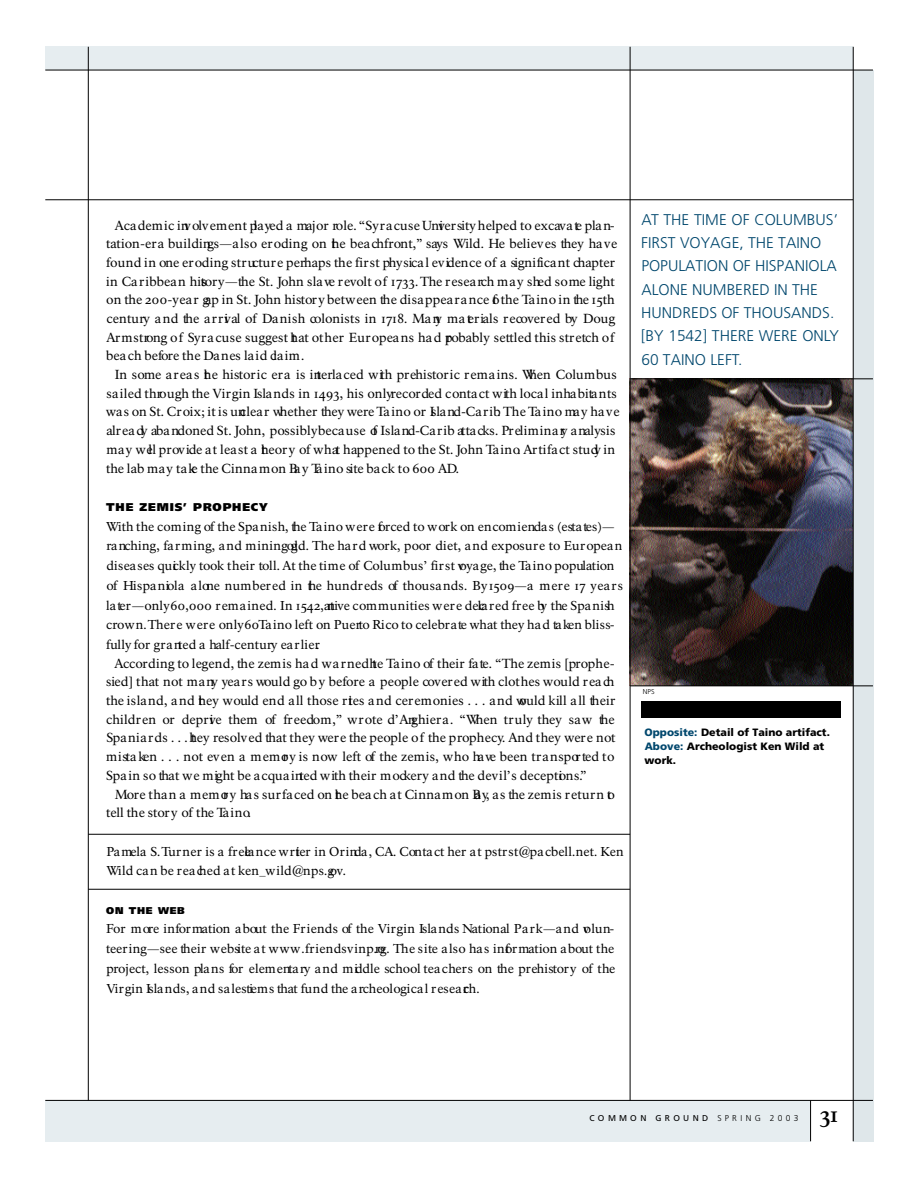
<style>
.page{position:relative;width:918px;height:1188px;background:#fff}
.page>*{position:absolute;margin:0;border:0;box-sizing:border-box;transform-origin:0 0}
.t1{font:700 21.9px "NPS Rawlinson";color:#000}
.t2{font:300 15.45px/23.2px "Frutiger";color:#00476d}
.t3{font:12.9px/18.8px "NPS Rawlinson";color:#000}
.t4{font:12.75px/19.8px "NPS Rawlinson";color:#000}
.t5{font:900 11.25px "Frutiger";letter-spacing:.095em;color:#000}
.t6{font:900 10.65px/14.1px "Frutiger";color:#000}
.t7{font:900 9.9px "Frutiger";letter-spacing:.07em;color:#000}
.t8{font:8.4px "Frutiger";letter-spacing:.375em;color:#000}
.t9{font:300 7.05px "Frutiger";color:#000}
.s1{color:#00476d}
.s2{font-weight:300}
</style>
<div class="page">
<img style="left:631px;top:380px;width:222px;height:306px">
<hr style="left:45px;top:200px;width:808px;height:1px;background:#000">
<div style="left:45px;top:1100px;width:765px;height:41px;background:#e6edf0"></div>
<div style="left:45px;top:47px;width:808px;height:23px;background:#e6edf0"></div>
<div style="left:853px;top:70px;width:20px;height:1071px;background:#dfe7ea"></div>
<hr style="left:810px;top:1100px;width:1px;height:41px;background:#000">
<hr style="left:853px;top:47px;width:1px;height:1094px;background:#000">
<hr style="left:630px;top:47px;width:1px;height:1053px;background:#000">
<hr style="left:630px;top:686px;width:243px;height:1px;background:#000">
<hr style="left:88px;top:834px;width:542px;height:1px;background:#000">
<hr style="left:88px;top:889px;width:542px;height:1px;background:#000">
<div style="left:641px;top:701px;width:199px;height:17px;background:#000"></div>
<hr style="left:45px;top:70px;width:828px;height:1px;background:#000">
<hr style="left:88px;top:47px;width:1px;height:1053px;background:#000">
<hr style="left:630px;top:379px;width:243px;height:1px;background:#000">
<hr style="left:45px;top:1100px;width:828px;height:1px;background:#000">
<p class="t3" style="left:106px;top:217px;width:513px;text-indent:9px">Academic involvement played a major role. “Syracuse Universityhelped to excavate plan&shy;tation-era buildings—also eroding on the beachfront,” says Wild. He believes they have found in one eroding structure perhaps the first physical evidence of a significant chapter in Caribbean history—the St. John slave revolt of 1733. The research may shed some light on the 200-year gap in St. John historybetween the disappearance of the Taino in the 15th century and the arrival of Danish colonists in 1718. Many materials recovered by Doug Armstrong of Syracuse suggest that other Europeans had probably settled this stretch of beach before the Danes laid claim.</p>
<p class="t3" style="left:106px;top:366px;width:515px;text-indent:8px">In some areas the historic era is interlaced with prehistoric remains. When Columbus sailed through the Virgin Islands in 1493, his onlyrecorded contact with local inhabitants was on St. Croix; it is unclear whether they were Taino or Island-Carib. The Taino may have already abandoned St. John, possiblybecause of Island-Carib attacks. Preliminary analysis may well provide at least a theory of what happened to the St. John Taino. Artifact studyin the lab may take the Cinnamon Bay Taino site back to 600 AD.</p>
<p class="t5" style="left:106px;top:502px;width:163px">THE ZEMIS’ PROPHECY</p>
<p class="t4" style="left:106px;top:518px;width:519px">With the coming of the Spanish, the Taino were forced to work on encomiendas (estates)— ranching, farming, and mining gold. The hard work, poor diet, and exposure to European diseases quickly took their toll. At the time of Columbus’ first voyage, the Taino population of Hispaniola alone numbered in the hundreds of thousands. By1509—a mere 17 years later—only60,000 remained. In 1542, native communities were declared free by the Spanish crown. There were only60 Taino left on Puerto Rico to celebrate what they had taken bliss&shy;fully for granted a half-century earlier.</p>
<p class="t3" style="left:106px;top:655px;width:512px;text-indent:8px">According to legend, the zemis had warned the Taino of their fate. “The zemis [prophe&shy;sied] that not many years would go by before a people covered with clothes would reach the island, and they would end all those rites and ceremonies . . . and would kill all their children or deprive them of freedom,” wrote d’Anghiera. “When truly they saw the Spaniards . . . they resolved that they were the people of the prophecy. And they were not mistaken . . . not even a memory is now left of the zemis, who have been transported to Spain so that we might be acquainted with their mockery and the devil’s deceptions.”</p>
<p class="t3" style="left:106px;top:786px;width:510px;text-indent:8px">More than a memory has surfaced on the beach at Cinnamon Bay, as the zemis return to tell the story of the Taino.</p>
<p class="t4" style="left:106px;top:843px;width:519px">Pamela S. Turner is a freelance writer in Orinda, CA. Contact her at pstrst@pacbell.net. Ken<br>Wild can be reached at ken_wild@nps.gov.</p>
<p class="t7" style="left:106px;top:906px;width:80px">ON THE WEB</p>
<p class="t4" style="left:106px;top:920px;width:511px;text-align:justify">For more information about the Friends of the Virgin Islands National Park—and volun&shy;teering—see their website at www.friendsvinp.org. The site also has information about the project, lesson plans for elementary and middle school teachers on the prehistory of the Virgin Islands, and sales items that fund the archeological research.</p>
<p class="t2" style="left:641px;top:209px;width:199px">AT THE TIME OF COLUMBUS’<br>FIRST VOYAGE, THE TAINO<br>POPULATION OF HISPANIOLA<br>ALONE NUMBERED IN THE<br>HUNDREDS OF THOUSANDS. [BY 1542] THERE WERE ONLY<br>60 TAINO LEFT.</p>
<p class="t9" style="left:643px;top:689px;width:13px">NPS</p>
<p class="t6" style="left:645px;top:726px;width:187px"><span class="s1">Opposite:</span> Detail of Taino artifact.<br><span class="s1">Above:</span> Archeologist Ken Wild at work.</p>
<p class="t8" style="left:590px;top:1115px;width:210px">COMMON GROUND <span class="s2">SPRING 2003</span></p>
<h1 class="t1" style="left:820px;top:1106px;width:19px">31</h1>
</div>
